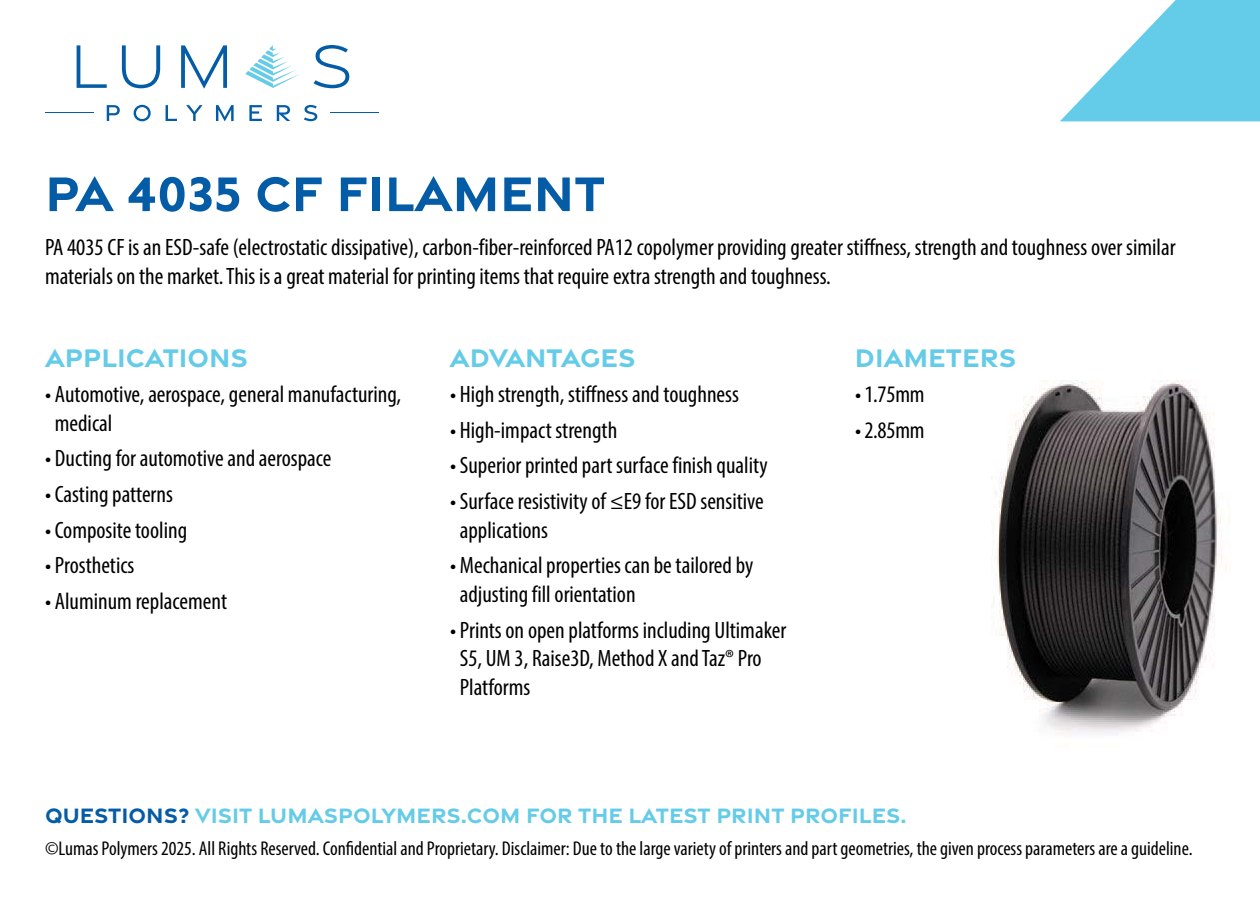
<style>
.page{position:relative;width:1260px;height:900px;background:#fff}
.page>*{position:absolute;margin:0;border:0;box-sizing:border-box;transform-origin:0 0}
.t1{font:700 52.5px "Gravesend Sans";color:#045ca6}
.t2{font:700 27.5px "Gravesend Sans";color:#64cbe8}
.t3{font:condensed 23.75px/28.5px "Myriad Pro";color:#000}
.t4{font:700 22.5px "Gravesend Sans";color:#64cbe8}
.t5{font:condensed 20px "Myriad Pro";color:#000}
.s1{color:#045ca6}
</style>
<div class="page">
<img style="left:991px;top:380px;width:232px;height:355px">
<svg style="left:1060px;top:0;width:200px;height:121px"></svg>
<svg style="left:77px;top:45px;width:30px;height:43px"></svg>
<svg style="left:122px;top:45px;width:38px;height:43px"></svg>
<svg style="left:181px;top:45px;width:46px;height:44px"></svg>
<svg style="left:314px;top:45px;width:35px;height:43px"></svg>
<svg style="left:107px;top:105px;width:13px;height:16px"></svg>
<svg style="left:134px;top:105px;width:17px;height:16px"></svg>
<svg style="left:166px;top:105px;width:11px;height:16px"></svg>
<svg style="left:186px;top:105px;width:17px;height:16px"></svg>
<svg style="left:216px;top:105px;width:18px;height:16px"></svg>
<svg style="left:249px;top:105px;width:13px;height:16px"></svg>
<svg style="left:277px;top:105px;width:13px;height:16px"></svg>
<svg style="left:304px;top:105px;width:13px;height:16px"></svg>
<svg style="left:245px;top:45px;width:55px;height:43px"></svg>
<hr style="left:331px;top:112px;width:48px;height:1px;background:#045ca6">
<hr style="left:45px;top:112px;width:48px;height:1px;background:#045ca6">
<h1 class="t1" style="left:45px;top:159px;width:562px">PA 4035 CF FILAMENT</h1>
<p class="t3" style="left:45px;top:233px;width:1132px">PA 4035 CF is an ESD-safe (electrostatic dissipative), carbon-fiber-reinforced PA12 copolymer providing greater stiffness, strength and toughness over similar materials on the market. This is a great material for printing items that require extra strength and toughness.</p>
<p class="t2" style="left:45px;top:340px;width:204px">APPLICATIONS</p>
<p class="t2" style="left:450px;top:340px;width:187px">ADVANTAGES</p>
<p class="t2" style="left:855px;top:340px;width:163px">DIAMETERS</p>
<p class="t3" style="left:55px;top:380px;width:348px;text-indent:-10px">• Automotive, aerospace, general manufacturing, medical</p>
<p class="t3" style="left:45px;top:444px;width:288px">• Ducting for automotive and aerospace</p>
<p class="t3" style="left:45px;top:480px;width:130px">• Casting patterns</p>
<p class="t3" style="left:45px;top:515px;width:144px">• Composite tooling</p>
<p class="t3" style="left:45px;top:551px;width:91px">• Prosthetics</p>
<p class="t3" style="left:45px;top:587px;width:184px">• Aluminum replacement</p>
<p class="t3" style="left:450px;top:380px;width:290px">• High strength, stiffness and toughness</p>
<p class="t3" style="left:450px;top:415px;width:169px">• High-impact strength</p>
<p class="t3" style="left:450px;top:451px;width:319px">• Superior printed part surface finish quality</p>
<p class="t3" style="left:460px;top:487px;width:305px;text-indent:-10px">• Surface resistivity of ≤E9 for ESD sensitive applications</p>
<p class="t3" style="left:460px;top:551px;width:295px;text-indent:-10px">• Mechanical properties can be tailored by adjusting fill orientation</p>
<p class="t3" style="left:460px;top:615px;width:328px;text-indent:-10px">• Prints on open platforms including Ultimaker<br>S5, UM 3, Raise3D, Method X and Taz® Pro<br>Platforms</p>
<p class="t3" style="left:855px;top:380px;width:71px">• 1.75mm</p>
<p class="t3" style="left:855px;top:415px;width:71px">• 2.85mm</p>
<p class="t4" style="left:45px;top:800px;width:863px"><span class="s1">QUESTIONS?</span> VISIT LUMASPOLYMERS.COM FOR THE LATEST PRINT PROFILES.</p>
<p class="t5" style="left:45px;top:836px;width:1149px">©Lumas Polymers 2025. All Rights Reserved. Confidential and Proprietary. Disclaimer: Due to the large variety of printers and part geometries, the given process parameters are a guideline.</p>
</div>
